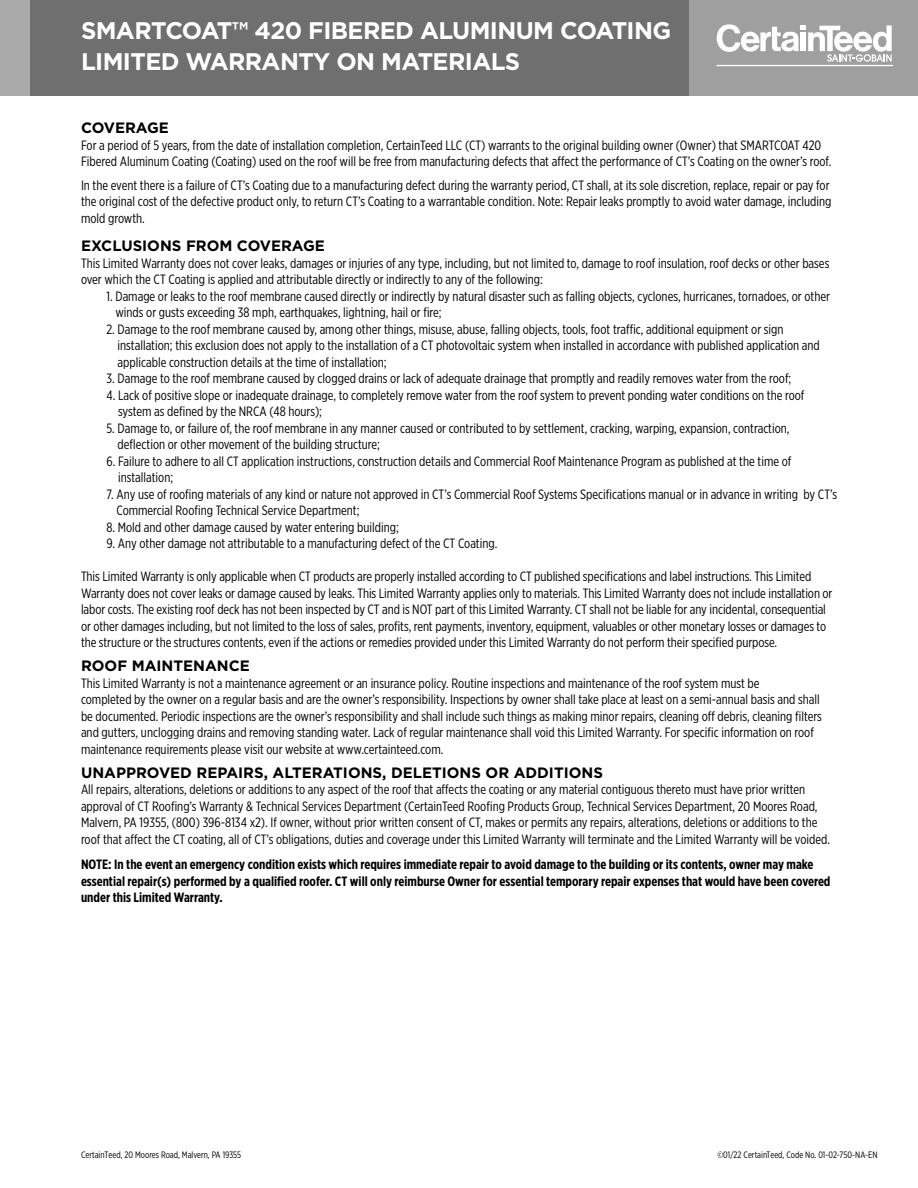
<style>
.page{position:relative;width:918px;height:1188px;background:#fff}
.page>*{position:absolute;margin:0;border:0;box-sizing:border-box;transform-origin:0 0}
.t1{font:700 24px/31.5px "Gotham";letter-spacing:-.025em;color:#fff}
.t2{font:700 15px "Gotham";color:#000}
.t3{font:13.5px/16.5px "Gotham X Narrow";color:#000}
.t4{font:700 13.5px/16.5px "Gotham X Narrow";color:#000}
.t5{font:9.3px "Gotham X Narrow";color:#000}
</style>
<div class="page">
<div style="left:29px;top:0;width:889px;height:96px;background:#9f9f9f"></div>
<div style="left:29px;top:0;width:659px;height:96px;background:#6f6f6f"></div>
<div style="left:0;top:0;width:29px;height:96px;background:#aaa"></div>
<svg style="left:717px;top:24px;width:175px;height:38px"></svg>
<hr style="left:717px;top:65px;width:176px;height:1px;background:#fff">
<h1 class="t1" style="left:81px;top:14px;width:592px">SMARTCOAT™ 420 FIBERED ALUMINUM COATING<br>LIMITED WARRANTY ON MATERIALS</h1>
<p class="t2" style="left:81px;top:118px;width:89px">COVERAGE</p>
<p class="t3" style="left:81px;top:137px;width:752px">For a period of 5 years, from the date of installation completion, CertainTeed LLC (CT) warrants to the original building owner (Owner) that SMARTCOAT 420<br>Fibered Aluminum Coating (Coating) used on the roof will be free from manufacturing defects that affect the performance of CT’s Coating on the owner’s roof.</p>
<p class="t3" style="left:81px;top:177px;width:752px">In the event there is a failure of CT’s Coating due to a manufacturing defect during the warranty period, CT shall, at its sole discretion, replace, repair or pay for the original cost of the defective product only, to return CT’s Coating to a warrantable condition. Note: Repair leaks promptly to avoid water damage, including mold growth.</p>
<p class="t2" style="left:81px;top:236px;width:245px">EXCLUSIONS FROM COVERAGE</p>
<p class="t3" style="left:81px;top:255px;width:750px">This Limited Warranty does not cover leaks, damages or injuries of any type, including, but not limited to, damage to roof insulation, roof decks or other bases over which the CT Coating is applied and attributable directly or indirectly to any of the following:</p>
<p class="t3" style="left:115px;top:288px;width:716px;text-indent:-9px">1. Damage or leaks to the roof membrane caused directly or indirectly by natural disaster such as falling objects, cyclones, hurricanes, tornadoes, or other winds or gusts exceeding 38 mph, earthquakes, lightning, hail or fire;</p>
<p class="t3" style="left:118px;top:321px;width:704px;text-indent:-11px">2. Damage to the roof membrane caused by, among other things, misuse, abuse, falling objects, tools, foot traffic, additional equipment or sign installation; this exclusion does not apply to the installation of a CT photovoltaic system when installed in accordance with published application and applicable construction details at the time of installation;</p>
<p class="t3" style="left:107px;top:370px;width:686px">3. Damage to the roof membrane caused by clogged drains or lack of adequate drainage that promptly and readily removes water from the roof;</p>
<p class="t3" style="left:118px;top:387px;width:688px;text-indent:-12px">4. Lack of positive slope or inadequate drainage, to completely remove water from the roof system to prevent ponding water conditions on the roof system as defined by the NRCA (48 hours);</p>
<p class="t3" style="left:118px;top:420px;width:674px;text-indent:-11px">5. Damage to, or failure of, the roof membrane in any manner caused or contributed to by settlement, cracking, warping, expansion, contraction, deflection or other movement of the building structure;</p>
<p class="t3" style="left:118px;top:453px;width:675px;text-indent:-12px">6. Failure to adhere to all CT application instructions, construction details and Commercial Roof Maintenance Program as published at the time of installation;</p>
<p class="t3" style="left:116px;top:486px;width:722px;text-indent:-10px">7. Any use of roofing materials of any kind or nature not approved in CT’s Commercial Roof Systems Specifications manual or in advance in writing by CT’s<br>Commercial Roofing Technical Service Department;</p>
<p class="t3" style="left:107px;top:519px;width:294px">8. Mold and other damage caused by water entering building;</p>
<p class="t3" style="left:107px;top:535px;width:392px">9. Any other damage not attributable to a manufacturing defect of the CT Coating.</p>
<p class="t3" style="left:81px;top:568px;width:753px">This Limited Warranty is only applicable when CT products are properly installed according to CT published specifications and label instructions. This Limited Warranty does not cover leaks or damage caused by leaks. This Limited Warranty applies only to materials. This Limited Warranty does not include installation or labor costs. The existing roof deck has not been inspected by CT and is NOT part of this Limited Warranty. CT shall not be liable for any incidental, consequential or other damages including, but not limited to the loss of sales, profits, rent payments, inventory, equipment, valuables or other monetary losses or damages to the structure or the structures contents, even if the actions or remedies provided under this Limited Warranty do not perform their specified purpose.</p>
<p class="t2" style="left:81px;top:656px;width:170px">ROOF MAINTENANCE</p>
<p class="t3" style="left:81px;top:675px;width:743px">This Limited Warranty is not a maintenance agreement or an insurance policy. Routine inspections and maintenance of the roof system must be<br>completed by the owner on a regular basis and are the owner’s responsibility. Inspections by owner shall take place at least on a semi-annual basis and shall be documented. Periodic inspections are the owner’s responsibility and shall include such things as making minor repairs, cleaning off debris, cleaning filters and gutters, unclogging drains and removing standing water. Lack of regular maintenance shall void this Limited Warranty. For specific information on roof maintenance requirements please visit our website at www.certainteed.com.</p>
<p class="t2" style="left:81px;top:762px;width:523px">UNAPPROVED REPAIRS, ALTERATIONS, DELETIONS OR ADDITIONS</p>
<p class="t3" style="left:81px;top:781px;width:751px">All repairs, alterations, deletions or additions to any aspect of the roof that affects the coating or any material contiguous thereto must have prior written approval of CT Roofing’s Warranty &amp; Technical Services Department (CertainTeed Roofing Products Group, Technical Services Department, 20 Moores Road, Malvern, PA 19355, (800) 396-8134 x2). If owner, without prior written consent of CT, makes or permits any repairs, alterations, deletions or additions to the roof that affect the CT coating, all of CT’s obligations, duties and coverage under this Limited Warranty will terminate and the Limited Warranty will be voided.</p>
<p class="t4" style="left:81px;top:856px;width:751px">NOTE: In the event an emergency condition exists which requires immediate repair to avoid damage to the building or its contents, owner may make essential repair(s) performed by a qualified roofer. CT will only reimburse Owner for essential temporary repair expenses that would have been covered under this Limited Warranty.</p>
<p class="t5" style="left:81px;top:1149px;width:162px">CertainTeed, 20 Moores Road, Malvern, PA 19355</p>
<p class="t5" style="left:717px;top:1149px;width:162px">©01/22 CertainTeed, Code No. 01-02-750-NA-EN</p>
</div>
